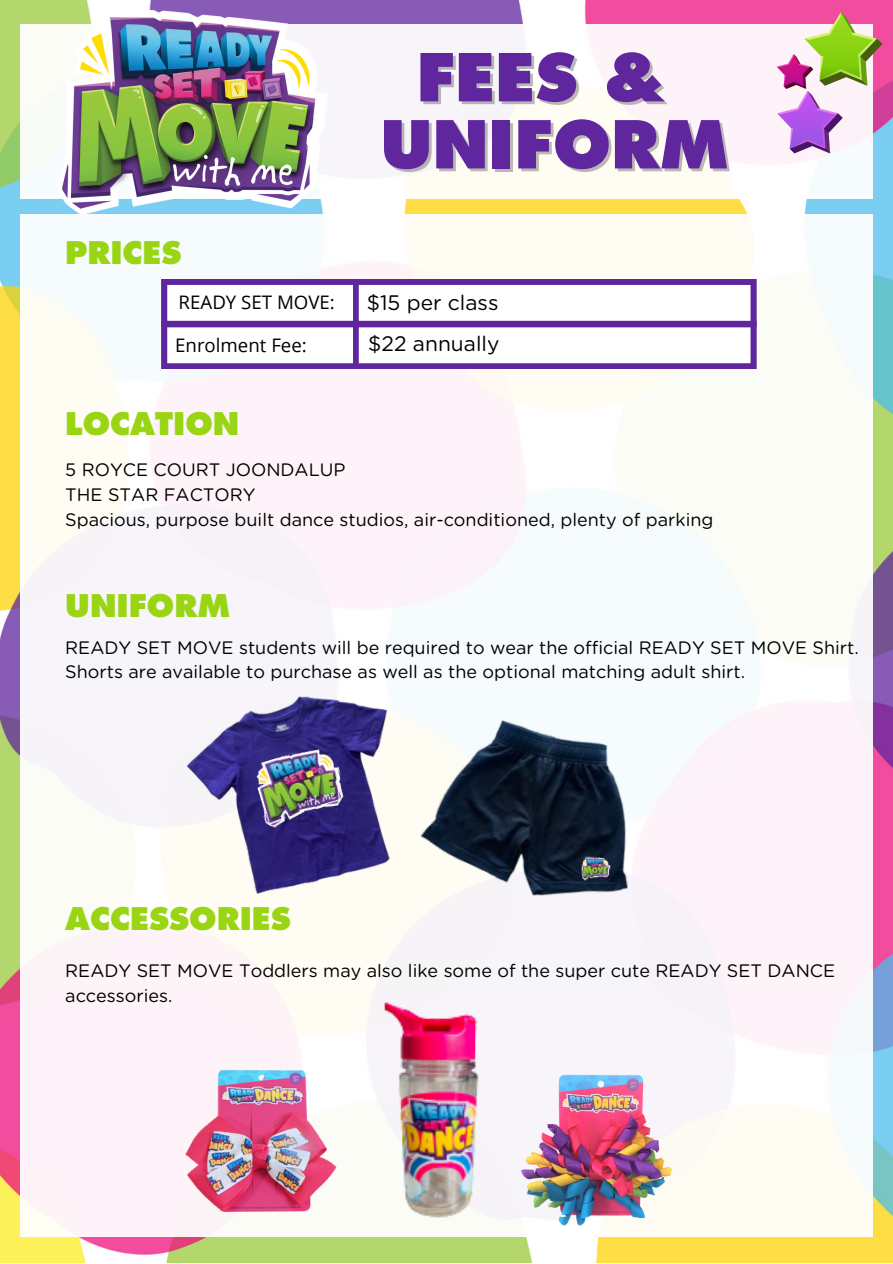
<style>
.page{position:relative;width:893px;height:1264px;background:#fff}
.page>*{position:absolute;margin:0;border:0;box-sizing:border-box;transform-origin:0 0}
.t1{font:800 64.05px/67.1px "Futura LT";color:#60269e;text-align:center}
.t2{font:800 30.3px "Futura LT";color:#99d513}
.t3{font:21px "Gotham Rounded";color:#000}
.t4{font:18.6px "Open Sans";color:#000}
.t5{font:18px/24.8px "Gotham Rounded";color:#000}
</style>
<div class="page">
<img style="left:0;top:0;width:892px;height:1262px">
<div style="left:21px;top:214px;width:851px;height:1023px;background:#fafbf8"></div>
<div style="left:21px;top:24px;width:851px;height:174px;background:#fef4f8"></div>
<img style="left:57px;top:10px;width:270px;height:204px">
<img style="left:803px;top:10px;width:80px;height:80px">
<img style="left:777px;top:91px;width:66px;height:63px">
<img style="left:776px;top:53px;width:37px;height:37px">
<svg style="left:161px;top:279px;width:595px;height:90px"></svg>
<img style="left:420px;top:720px;width:209px;height:177px">
<img style="left:580px;top:856px;width:31px;height:24px">
<img style="left:186px;top:696px;width:204px;height:198px">
<img style="left:248px;top:741px;width:102px;height:88px">
<img style="left:460px;top:1074px;width:268px;height:188px">
<img style="left:86px;top:1069px;width:349px;height:193px">
<img style="left:367px;top:1002px;width:136px;height:235px">
<h2 class="t2" style="left:65px;top:233px;width:118px">PRICES</h2>
<p class="t4" style="left:179px;top:289px;width:158px">READY SET MOVE:</p>
<p class="t4" style="left:175px;top:332px;width:133px">Enrolment Fee:</p>
<h1 class="t1" style="left:380px;top:44px;width:350px">FEES &amp;<br>UNIFORM</h1>
<p class="t3" style="left:367px;top:293px;width:133px">$15 per class</p>
<p class="t3" style="left:368px;top:334px;width:133px">$22 annually</p>
<h2 class="t2" style="left:65px;top:404px;width:176px">LOCATION</h2>
<p class="t5" style="left:65px;top:458px;width:649px">5 ROYCE COURT JOONDALUP<br>THE STAR FACTORY<br>Spacious, purpose built dance studios, air-conditioned, plenty of parking</p>
<h2 class="t2" style="left:65px;top:586px;width:166px">UNIFORM</h2>
<p class="t5" style="left:65px;top:636px;width:795px">READY SET MOVE students will be required to wear the official READY SET MOVE Shirt.<br>Shorts are available to purchase as well as the optional matching adult shirt.</p>
<h2 class="t2" style="left:65px;top:899px;width:227px">ACCESSORIES</h2>
<p class="t5" style="left:65px;top:959px;width:771px">READY SET MOVE Toddlers may also like some of the super cute READY SET DANCE accessories.</p>
</div>
